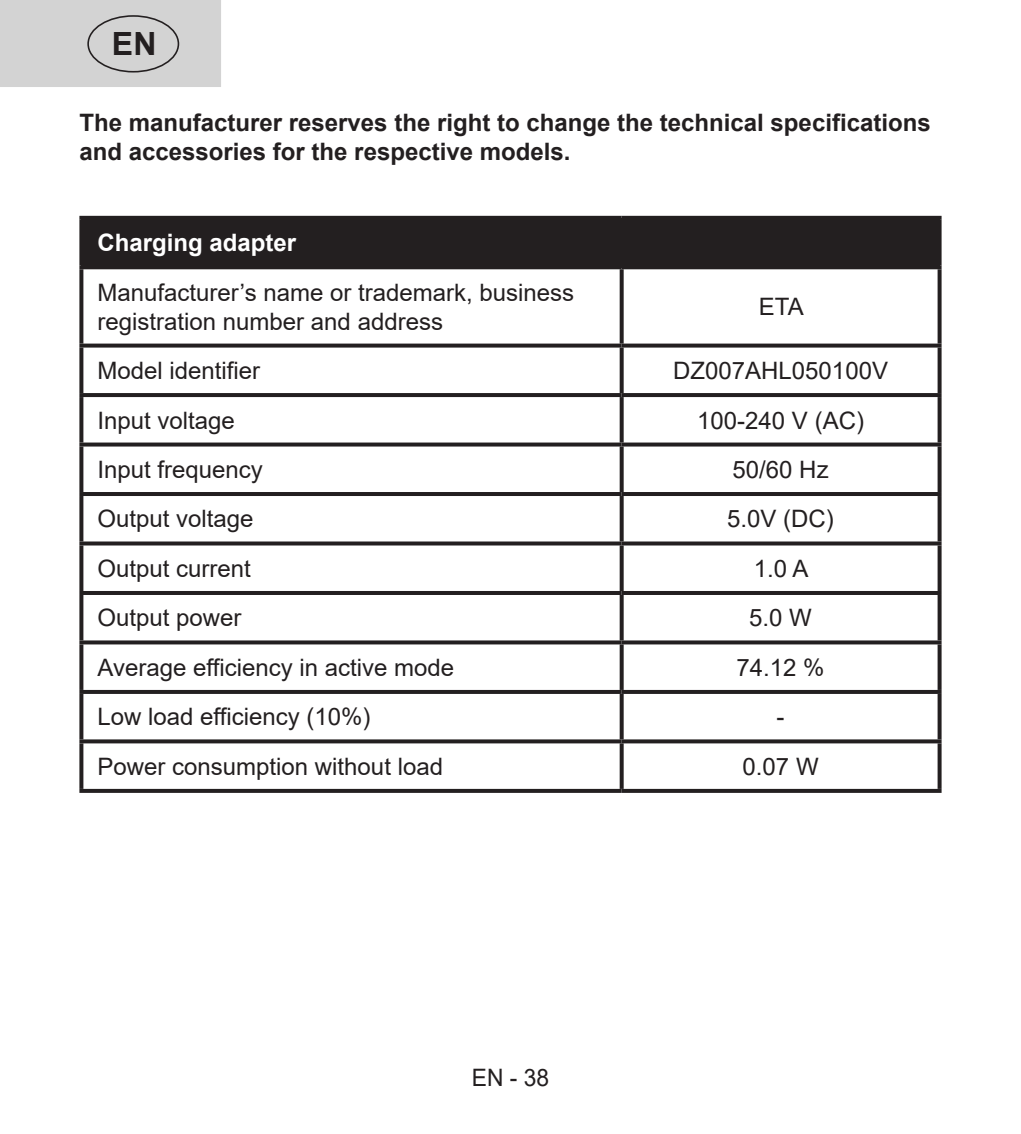
<style>
.page{position:relative;width:1021px;height:1134px;background:#fff}
.page>*{position:absolute;margin:0;border:0;box-sizing:border-box;transform-origin:0 0}
.t1{font:700 32px "Arial";color:#231f20}
.klasický_text{font:24px/28.8px "Arial";color:#231f20}
.klasický_text-2{font:700 24px/28.8px "Arial";color:#231f20}
.klasický_text-3{font:700 24px "Arial";color:#fff}
.klasický_text-4{font:24px "Arial";color:#231f20;scale:.95 1}
</style>
<div class="page">
<div style="left:0;top:0;width:221px;height:87px;background:#d3d3d3"></div>
<div style="left:87px;top:15px;width:92px;height:58px;border:2px solid #231f20;border-radius:50%"></div>
<div style="left:81px;top:218px;width:858px;height:49px;background:#231f20"></div>
<hr style="left:79px;top:216px;width:542px;height:4px;background:#231f20">
<svg style="left:79px;top:220px;width:2px;height:45px"></svg>
<hr style="left:621px;top:216px;width:320px;height:4px;background:#231f20">
<hr style="left:937px;top:220px;width:4px;height:45px;background:#231f20">
<hr style="left:79px;top:265px;width:542px;height:4px;background:#231f20">
<svg style="left:79px;top:269px;width:4px;height:75px"></svg>
<hr style="left:621px;top:265px;width:320px;height:4px;background:#231f20">
<svg style="left:619px;top:269px;width:4px;height:75px"></svg>
<svg style="left:937px;top:269px;width:4px;height:75px"></svg>
<svg style="left:79px;top:344px;width:542px;height:4px;background:#393636"></svg>
<svg style="left:79px;top:348px;width:4px;height:45px"></svg>
<svg style="left:621px;top:344px;width:320px;height:4px"></svg>
<svg style="left:619px;top:348px;width:4px;height:45px"></svg>
<svg style="left:937px;top:348px;width:4px;height:45px"></svg>
<svg style="left:79px;top:393px;width:542px;height:4px;background:#262223"></svg>
<svg style="left:79px;top:397px;width:4px;height:45px"></svg>
<svg style="left:621px;top:393px;width:320px;height:4px"></svg>
<svg style="left:619px;top:397px;width:4px;height:45px"></svg>
<svg style="left:937px;top:397px;width:4px;height:45px"></svg>
<svg style="left:79px;top:442px;width:542px;height:4px;background:#403d3d"></svg>
<svg style="left:79px;top:446px;width:4px;height:46px"></svg>
<svg style="left:621px;top:442px;width:320px;height:4px"></svg>
<svg style="left:619px;top:446px;width:4px;height:46px"></svg>
<svg style="left:937px;top:446px;width:4px;height:46px"></svg>
<hr style="left:79px;top:492px;width:542px;height:4px;background:#231f20">
<svg style="left:79px;top:496px;width:4px;height:45px"></svg>
<hr style="left:621px;top:492px;width:320px;height:4px;background:#231f20">
<svg style="left:619px;top:496px;width:4px;height:45px"></svg>
<svg style="left:937px;top:496px;width:4px;height:45px"></svg>
<svg style="left:79px;top:541px;width:542px;height:4px;background:#3e3a3b"></svg>
<svg style="left:79px;top:545px;width:4px;height:46px"></svg>
<svg style="left:621px;top:541px;width:320px;height:4px"></svg>
<svg style="left:619px;top:545px;width:4px;height:46px"></svg>
<svg style="left:937px;top:545px;width:4px;height:46px"></svg>
<hr style="left:79px;top:591px;width:542px;height:4px;background:#231f20">
<svg style="left:79px;top:595px;width:4px;height:45px"></svg>
<hr style="left:621px;top:591px;width:320px;height:4px;background:#231f20">
<svg style="left:619px;top:595px;width:4px;height:45px"></svg>
<svg style="left:937px;top:595px;width:4px;height:45px"></svg>
<svg style="left:79px;top:640px;width:542px;height:4px;background:#3c3839"></svg>
<svg style="left:79px;top:644px;width:4px;height:46px"></svg>
<svg style="left:621px;top:640px;width:320px;height:4px"></svg>
<svg style="left:619px;top:644px;width:4px;height:46px"></svg>
<svg style="left:937px;top:644px;width:4px;height:46px"></svg>
<svg style="left:79px;top:690px;width:542px;height:4px;background:#262223"></svg>
<svg style="left:79px;top:694px;width:4px;height:45px"></svg>
<svg style="left:621px;top:690px;width:320px;height:4px"></svg>
<svg style="left:619px;top:694px;width:4px;height:45px"></svg>
<svg style="left:937px;top:694px;width:4px;height:45px"></svg>
<svg style="left:79px;top:739px;width:542px;height:4px;background:#393636"></svg>
<svg style="left:79px;top:743px;width:4px;height:46px"></svg>
<svg style="left:621px;top:739px;width:320px;height:4px"></svg>
<svg style="left:619px;top:743px;width:4px;height:46px"></svg>
<svg style="left:937px;top:743px;width:4px;height:46px"></svg>
<svg style="left:79px;top:789px;width:542px;height:4px;background:#282425"></svg>
<svg style="left:621px;top:789px;width:320px;height:4px"></svg>
<h1 class="t1" style="left:112px;top:21px;width:46px">EN</h1>
<p class="klasický_text-2" style="left:79px;top:108px;width:852px">The manufacturer reserves the right to change the technical specifications and accessories for the respective models.</p>
<p class="klasický_text-3" style="left:97px;top:226px;width:200px">Charging adapter</p>
<p class="klasický_text" style="left:97px;top:278px;width:478px">Manufacturer’s name or trademark, business registration number and address</p>
<p class="klasický_text" style="left:758px;top:292px;width:46px">ETA</p>
<p class="klasický_text" style="left:97px;top:356px;width:164px">Model identifier</p>
<p class="klasický_text" style="left:673px;top:356px;width:216px">DZ007AHL050100V</p>
<p class="klasický_text" style="left:97px;top:406px;width:139px">Input voltage</p>
<p class="klasický_text" style="left:697px;top:406px;width:168px">100-240 V (AC)</p>
<p class="klasický_text" style="left:97px;top:455px;width:167px">Input frequency</p>
<p class="klasický_text" style="left:732px;top:455px;width:98px">50/60 Hz</p>
<p class="klasický_text" style="left:97px;top:504px;width:158px">Output voltage</p>
<p class="klasický_text" style="left:727px;top:504px;width:108px">5.0V (DC)</p>
<p class="klasický_text" style="left:97px;top:554px;width:155px">Output current</p>
<p class="klasický_text" style="left:754px;top:554px;width:56px">1.0 A</p>
<p class="klasický_text" style="left:97px;top:603px;width:146px">Output power</p>
<p class="klasický_text" style="left:749px;top:603px;width:64px">5.0 W</p>
<p class="klasický_text" style="left:97px;top:653px;width:358px">Average efficiency in active mode</p>
<p class="klasický_text" style="left:736px;top:653px;width:90px">74.12 %</p>
<p class="klasický_text" style="left:97px;top:702px;width:275px">Low load efficiency (10%)</p>
<p class="klasický_text" style="left:776px;top:702px;width:9px">-</p>
<p class="klasický_text" style="left:97px;top:752px;width:347px">Power consumption without load</p>
<p class="klasický_text" style="left:742px;top:752px;width:78px">0.07 W</p>
<p class="klasický_text-4" style="left:472px;top:1061px;width:83px">EN - 38</p>
</div>
